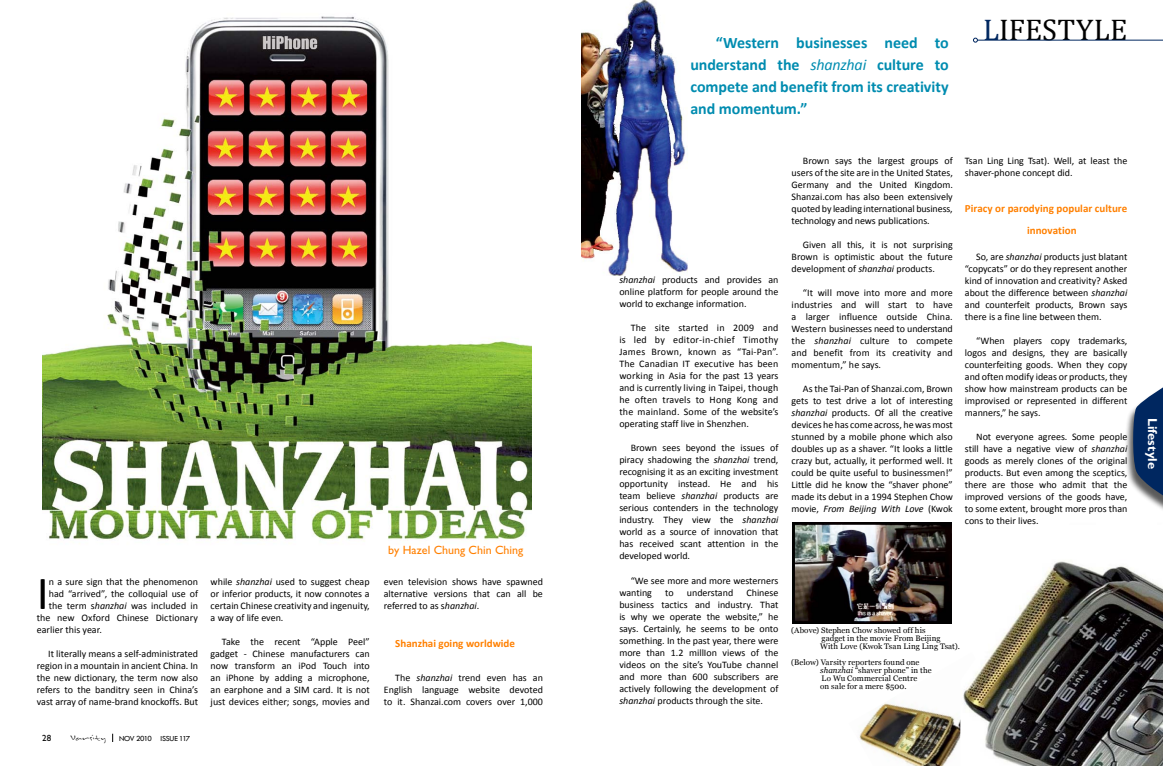
<style>
.page{position:relative;width:1163px;height:766px;background:#fff}
.page>*{position:absolute;margin:0;border:0;box-sizing:border-box;transform-origin:0 0}
.t1{font:47.8px "Calibri";color:#000}
.t2{font:30px "Cambria Math";letter-spacing:.005em;color:#000}
.t3{font:700 16px/22px "Calibri";color:#008cb0;text-align:justify}
.t4{font:700 13px "Gill Sans";letter-spacing:.005em;color:#fff}
.t5{font:12px "Gill Sans";color:#ff8000}
.t6{font:700 11px/22px "Calibri";color:#ff8000}
.t7{font:10px/12px "Calibri";color:#000;text-align:justify}
.t8{font:10px "Inkburrow";letter-spacing:.005em;color:#000}
.t9{font:9px "Gill Sans";color:#000}
.t10{font:8px/8px "Georgia";letter-spacing:.005em;color:#000}
.t11{font:8px "Tw Cen";letter-spacing:-.04em;color:#000}
.s1{font-style:italic}
.s2{font-weight:400;font-style:italic}
.s3{color:#002760}
</style>
<div class="page">
<hr style="left:977px;top:40px;width:185px;height:1px;background:#002760">
<svg style="left:973px;top:38px;width:4px;height:5px"></svg>
<div style="left:1123px;top:383px;width:39px;height:130px;background:#000;opacity:.65"></div>
<svg style="left:1131px;top:383px;width:31px;height:118px"></svg>
<img style="left:859px;top:703px;width:101px;height:62px">
<img style="left:960px;top:561px;width:202px;height:204px">
<img style="left:43px;top:16px;width:488px;height:528px">
<img style="left:581px;top:0;width:106px;height:276px">
<img style="left:792px;top:522px;width:159px;height:101px">
<h1 class="t1" style="left:37px;top:563px;width:14px">I</h1>
<p class="t7" style="left:49px;top:575px;width:151px">n a sure sign that the phenomenon</p>
<p class="t7" style="left:49px;top:587px;width:151px">had “arrived”, the colloquial use of</p>
<p class="t7" style="left:49px;top:599px;width:151px">the term s<span class="s1">hanzhai</span> was included in</p>
<p class="t7" style="left:37px;top:611px;width:163px">the new Oxford Chinese Dictionary</p>
<p class="t7" style="left:37px;top:623px;width:67px">earlier this year.</p>
<p class="t7" style="left:37px;top:647px;width:163px;text-indent:11px">It literally means a self-administrated region in a mountain in ancient China. In the new dictionary, the term now also refers to the banditry seen in China’s vast array of name-brand knockoffs. But</p>
<p class="t9" style="left:42px;top:732px;width:11px">28</p>
<p class="t8" style="left:71px;top:732px;width:37px">Varsity</p>
<p class="t11" style="left:119px;top:733px;width:73px">NOV 2010 ISSUE 117</p>
<p class="t7" style="left:210px;top:575px;width:160px">while <span class="s1">shanzhai</span> used to suggest cheap or inferior products, it now connotes a certain Chinese creativity and ingenuity, a way of life even.</p>
<p class="t7" style="left:210px;top:635px;width:160px;text-indent:11px">Take the recent “Apple Peel” gadget - Chinese manufacturers can now transform an iPod Touch into an iPhone by adding a microphone, an earphone and a SIM card. It is not just devices either; songs, movies and</p>
<p class="t5" style="left:388px;top:543px;width:136px">by Hazel Chung Chin Ching</p>
<p class="t7" style="left:384px;top:575px;width:161px">even television shows have spawned alternative versions that can all be referred to as s<span class="s1">hanzhai</span>.</p>
<p class="t6" style="left:395px;top:632px;width:121px">Shanzhai going worldwide</p>
<p class="t7" style="left:384px;top:671px;width:161px;text-indent:11px">The <span class="s1">shanzhai</span> trend even has an English language website devoted to it. Shanzai.com covers over 1,000</p>
<h3 class="t3" style="left:690px;top:30px;width:260px;text-indent:26px">“Western businesses need to understand the <span class="s2">shanzhai</span> culture to compete and benefit from its creativity and momentum.”</h3>
<h2 class="t2" style="left:982px;top:12px;width:146px"><span class="s3">L</span>IFESTYLE</h2>
<p class="t7" style="left:619px;top:273px;width:160px"><span class="s1">shanzhai</span> products and provides an online platform for people around the world to exchange information.</p>
<p class="t7" style="left:619px;top:321px;width:160px;text-indent:11px">The site started in 2009 and is led by editor-in-chief Timothy James Brown, known as “Tai-Pan”.<br>The Canadian IT executive has been working in Asia for the past 13 years and is currently living in Taipei, though he often travels to Hong Kong and the mainland. Some of the website’s operating staff live in Shenzhen.</p>
<p class="t7" style="left:619px;top:441px;width:161px;text-indent:11px">Brown sees beyond the issues of piracy shadowing the <span class="s1">shanzhai</span> trend, recognising it as an exciting investment opportunity instead. He and his team believe <span class="s1">shanzhai</span> products are serious contenders in the technology industry. They view the <span class="s1">shanzhai </span>world as a source of innovation that has received scant attention in the developed world.</p>
<p class="t7" style="left:619px;top:573px;width:160px;text-indent:11px">“We see more and more westerners wanting</p>
<p class="t7" style="left:619px;top:585px;width:161px;text-indent:127px">Chinese business tactics and industry. That is why we operate the website,” he says. Certainly, he seems to be onto something. In the past year, there were more than 1.2 millIon views of the videos on the site’s YouTube channel and more than 600 subscribers are actively following the development of <span class="s1">shanzhai</span> products through the site.</p>
<p class="t7" style="left:665px;top:585px;width:10px">to</p>
<p class="t7" style="left:686px;top:585px;width:48px">understand</p>
<p class="t7" style="left:791px;top:154px;width:163px;text-indent:11px">Brown says the largest groups of users of the site are in the United States, Germany and the United Kingdom.<br>Shanzai.com has also been extensively quoted by leading international business, technology and news publications.</p>
<p class="t7" style="left:791px;top:238px;width:163px;text-indent:11px">Given all this, it is not surprising Brown is optimistic about the future development of <span class="s1">shanzhai</span> products.</p>
<p class="t7" style="left:791px;top:286px;width:163px;text-indent:11px">“It will move into more and more industries and will start to have a larger influence outside China.<br>Western businesses need to understand the <span class="s1">shanzhai</span> culture to compete and benefit from its creativity and momentum,” he says.</p>
<p class="t7" style="left:791px;top:382px;width:163px;text-indent:11px">As the Tai-Pan of Shanzai.com, Brown gets to test drive a lot of interesting <span class="s1">shanzhai</span> products. Of all the creative devices he has come across, he was most stunned by a mobile phone which also doubles up as a shaver. “It looks a little crazy but, actually, it performed well. It could be quite useful to businessmen!” Little did he know the “shaver phone” made its debut in a 1994 Stephen Chow movie, <span class="s1">From Beijing With Love</span> (Kwok</p>
<p class="t7" style="left:964px;top:154px;width:164px">Tsan Ling Ling Tsat). Well, at least the shaver-phone concept did.</p>
<p class="t6" style="left:1026px;top:196px;width:102px;text-indent:-62px">Piracy or parodying popular culture innovation</p>
<p class="t7" style="left:964px;top:250px;width:164px;text-indent:11px">So, are <span class="s1">shanzhai</span> products just blatant “copycats” or do they represent another kind of innovation and creativity? Asked about the difference between <span class="s1">shanzhai </span>and counterfeit products, Brown says there is a fine line between them.</p>
<p class="t7" style="left:964px;top:334px;width:164px;text-indent:11px">“When players copy trademarks, logos and designs, they are basically counterfeiting goods. When they copy and often modify ideas or products, they show how mainstream products can be improvised or represented in different manners,” he says.</p>
<p class="t7" style="left:964px;top:430px;width:164px;text-indent:11px">Not everyone agrees. Some people still have a negative view of <span class="s1">shanzhai </span>goods as merely clones of the original products. But even among the sceptics, there are those who admit that the improved versions of the goods have, to some extent, brought more pros than cons to their lives.</p>
<p class="t10" style="left:820px;top:626px;width:141px;text-indent:-29px">(Above) Stephen Chow showed off his<br>gadget in the movie From Beijing<br>With Love (Kwok Tsan Ling Ling Tsat).</p>
<p class="t10" style="left:820px;top:658px;width:113px;text-indent:-29px">(Below) Varsity reporters found one <span class="s1">shanzhai</span> “shaver phone” in the<br>Lo Wu Commercial Centre<br>on sale for a mere $500.</p>
<h3 class="t4" style="left:1159px;top:417px;width:53px;rotate:90deg">Lifestyle</h3>
</div>
